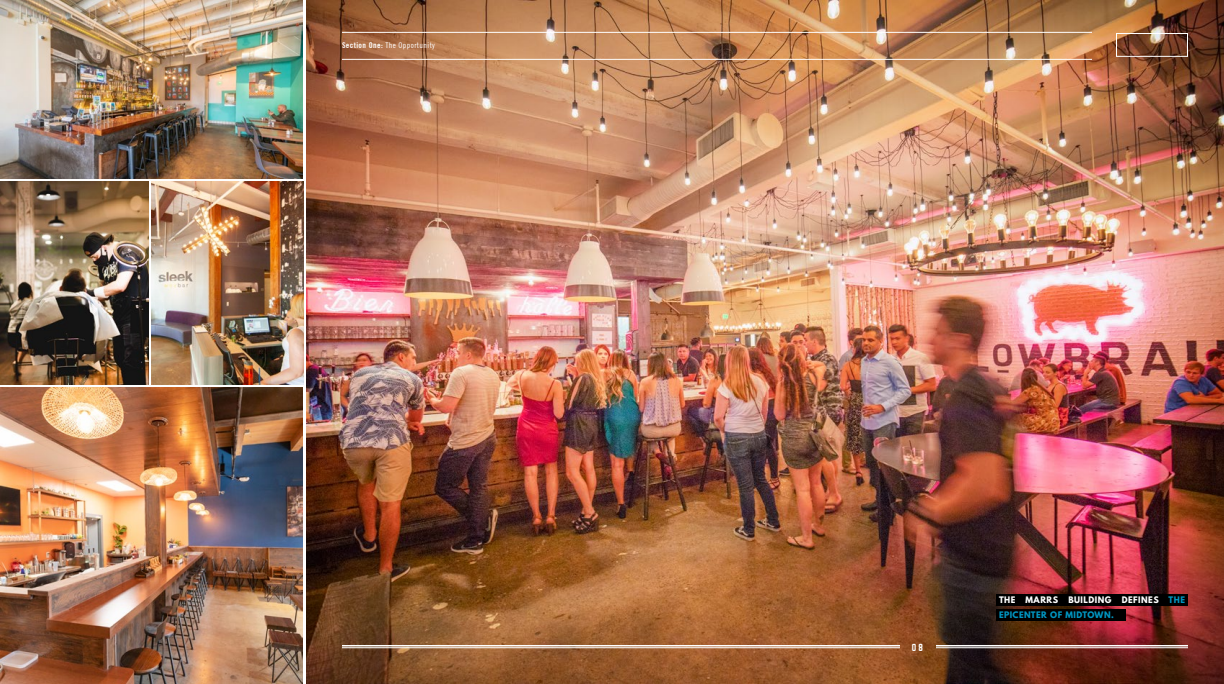
<style>
.page{position:relative;width:1224px;height:684px;background:#fff}
.page>*{position:absolute;margin:0;border:0;box-sizing:border-box;transform-origin:0 0}
.t1{font:9px "Norwester";color:#fff}
.t2{font:700 8px "League Spartan";letter-spacing:.06em;color:#fff}
.t3{font:condensed 8px "Trade Gothic No.18";letter-spacing:.05em;color:#fff}
.t4{font:700 8px "League Spartan";letter-spacing:.06em;color:#0096c2}
.s1{font-family:"Trade Gothic No.20";font-weight:700}
.s2{color:#0096c2}
</style>
<div class="page">
<img style="left:306px;top:0;width:918px;height:684px">
<hr style="left:342px;top:645px;width:558px;height:1px;background:#fff">
<hr style="left:342px;top:647px;width:558px;height:1px;background:#fff">
<hr style="left:936px;top:645px;width:252px;height:1px;background:#fff">
<hr style="left:936px;top:647px;width:252px;height:1px;background:#fff">
<img style="left:0;top:0;width:303px;height:178px">
<img style="left:152px;top:181px;width:151px;height:204px">
<img style="left:0;top:388px;width:303px;height:296px">
<hr style="left:342px;top:59px;width:750px;height:1px;background:#fff">
<hr style="left:342px;top:32px;width:750px;height:1px;background:#fff">
<img style="left:0;top:181px;width:148px;height:204px">
<div style="left:1116px;top:33px;width:72px;height:24px;border:1px solid #fff"></div>
<div style="left:996px;top:609px;width:130px;height:12px;background:#000"></div>
<div style="left:996px;top:594px;width:192px;height:12px;background:#000"></div>
<p class="t3" style="left:342px;top:41px;width:94px"><span class="s1">Section One:</span> The Opportunity</p>
<p class="t1" style="left:912px;top:643px;width:12px">08</p>
<p class="t2" style="left:999px;top:594px;width:18px">THE</p>
<p class="t2" style="left:1026px;top:594px;width:34px">MARRS</p>
<p class="t2" style="left:1068px;top:594px;width:45px">BUILDING</p>
<p class="t2" style="left:1122px;top:594px;width:65px">DEFINES <span class="s2">THE</span></p>
<p class="t4" style="left:999px;top:609px;width:116px">EPICENTER OF MIDTOWN.</p>
</div>
